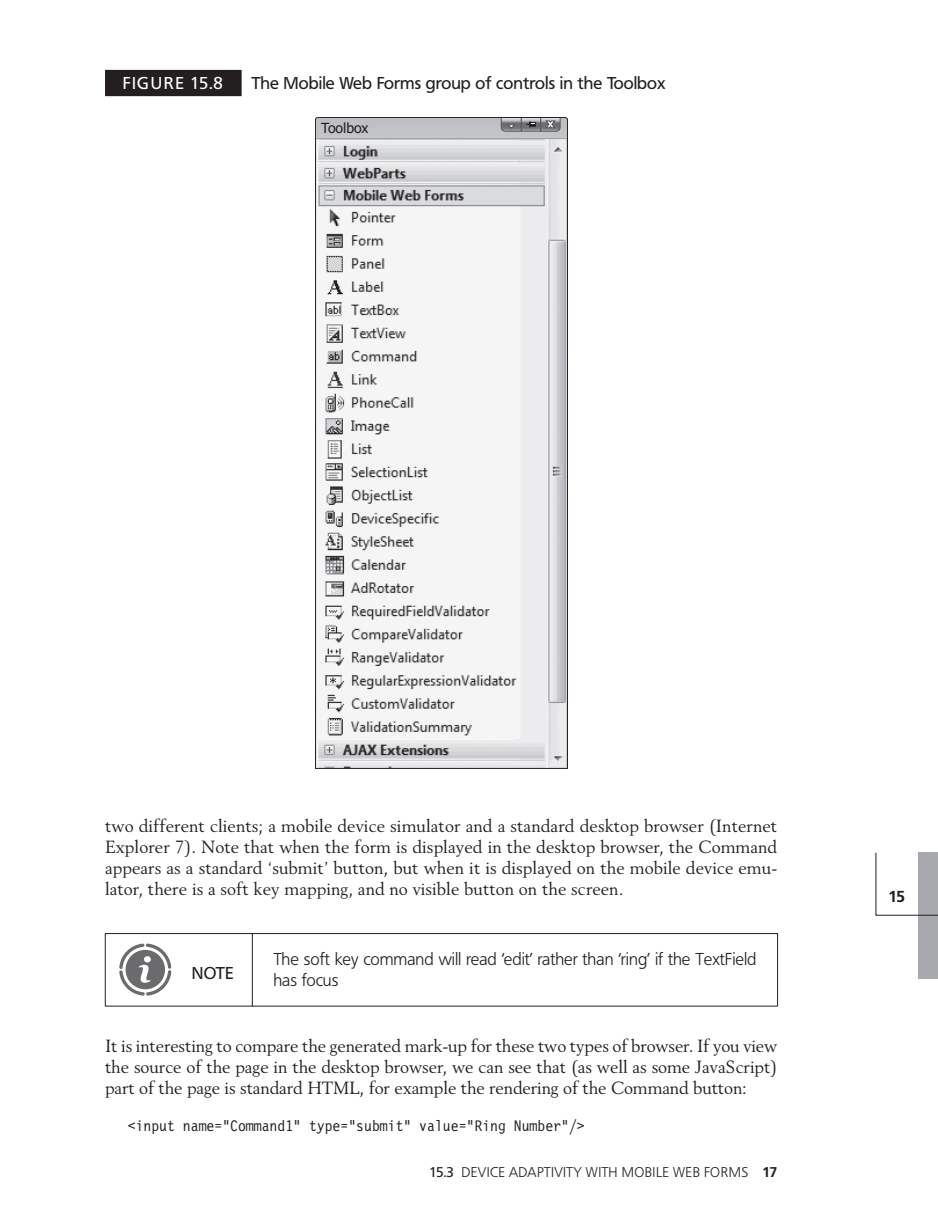
<style>
.page{position:relative;width:938px;height:1221px;background:#fff}
.page>*{position:absolute;margin:0;border:0;box-sizing:border-box;transform-origin:0 0}
.t1{font:17.5px/21px "Revival 565 BT";letter-spacing:-.005em;color:#231f20;text-align:justify}
.t2{font:300 17.15px/21px "Frutiger BQ";color:#231f20}
.t3{font:17.15px "Frutiger BQ";color:#231f20}
.t4{font:17.15px "Frutiger BQ";letter-spacing:.075em;color:#fff}
.t5{font:15.75px "Letter Gothic 12 Pitch BT";color:#231f20}
.t6{font:700 15.75px "Frutiger BQ";color:#231f20}
.t7{font:300 14px "Frutiger BQ";letter-spacing:.03em;color:#231f20}
.t8{font:14px "Tahoma";color:#231f20}
.s1{font-weight:400}
.s2{font-weight:700}
</style>
<div class="page">
<div style="left:918px;top:852px;width:20px;height:126px;background:#a8a9ad"></div>
<hr style="left:875px;top:852px;width:1px;height:63px;background:#231f20">
<hr style="left:875px;top:914px;width:63px;height:1px;background:#231f20">
<hr style="left:105px;top:933px;width:147px;height:1px;background:#231f20">
<hr style="left:105px;top:933px;width:1px;height:72px;background:#231f20">
<hr style="left:252px;top:933px;width:525px;height:1px;background:#231f20">
<hr style="left:252px;top:933px;width:1px;height:72px;background:#231f20">
<hr style="left:777px;top:933px;width:1px;height:72px;background:#231f20">
<hr style="left:105px;top:1005px;width:147px;height:1px;background:#231f20">
<hr style="left:252px;top:1005px;width:525px;height:1px;background:#231f20">
<svg style="left:119px;top:943px;width:52px;height:52px"></svg>
<svg style="left:315px;top:117px;width:253px;height:651px"></svg>
<div style="left:105px;top:70px;width:137px;height:26px;background:#231f20"></div>
<p class="t4" style="left:123px;top:76px;width:101px">FIGURE 15.8</p>
<p class="t3" style="left:251px;top:76px;width:415px">The Mobile Web Forms group of controls in the Toolbox</p>
<p class="t8" style="left:321px;top:122px;width:49px">Toolbox</p>
<p class="t1" style="left:105px;top:816px;width:674px">two different clients; a mobile device simulator and a standard desktop browser (Internet Explorer 7). Note that when the form is displayed in the desktop browser, the Command appears as a standard ‘submit’ button, but when it is displayed on the mobile device emu&shy;lator, there is a soft key mapping, and no visible button on the screen.</p>
<p class="t3" style="left:192px;top:965px;width:43px">NOTE</p>
<p class="t2" style="left:273px;top:949px;width:484px">The soft key command will read ‘edit’ rather than ‘ring’ if the TextField has focus</p>
<p class="t1" style="left:105px;top:1036px;width:674px">It is interesting to compare the generated mark-up for these two types of browser. If you view the source of the page in the desktop browser, we can see that (as well as some JavaScript) part of the page is standard HTML, for example the rendering of the Command button:</p>
<p class="t5" style="left:128px;top:1119px;width:458px">&lt;input name=”Command1” type=”submit” value=”Ring Number”/&gt;</p>
<p class="t7" style="left:429px;top:1166px;width:349px"><span class="s1">15.3</span> DEVICE ADAPTIVITY WITH MOBILE WEB FORMS <span class="s2">17</span></p>
<p class="t6" style="left:888px;top:890px;width:18px">15</p>
</div>
